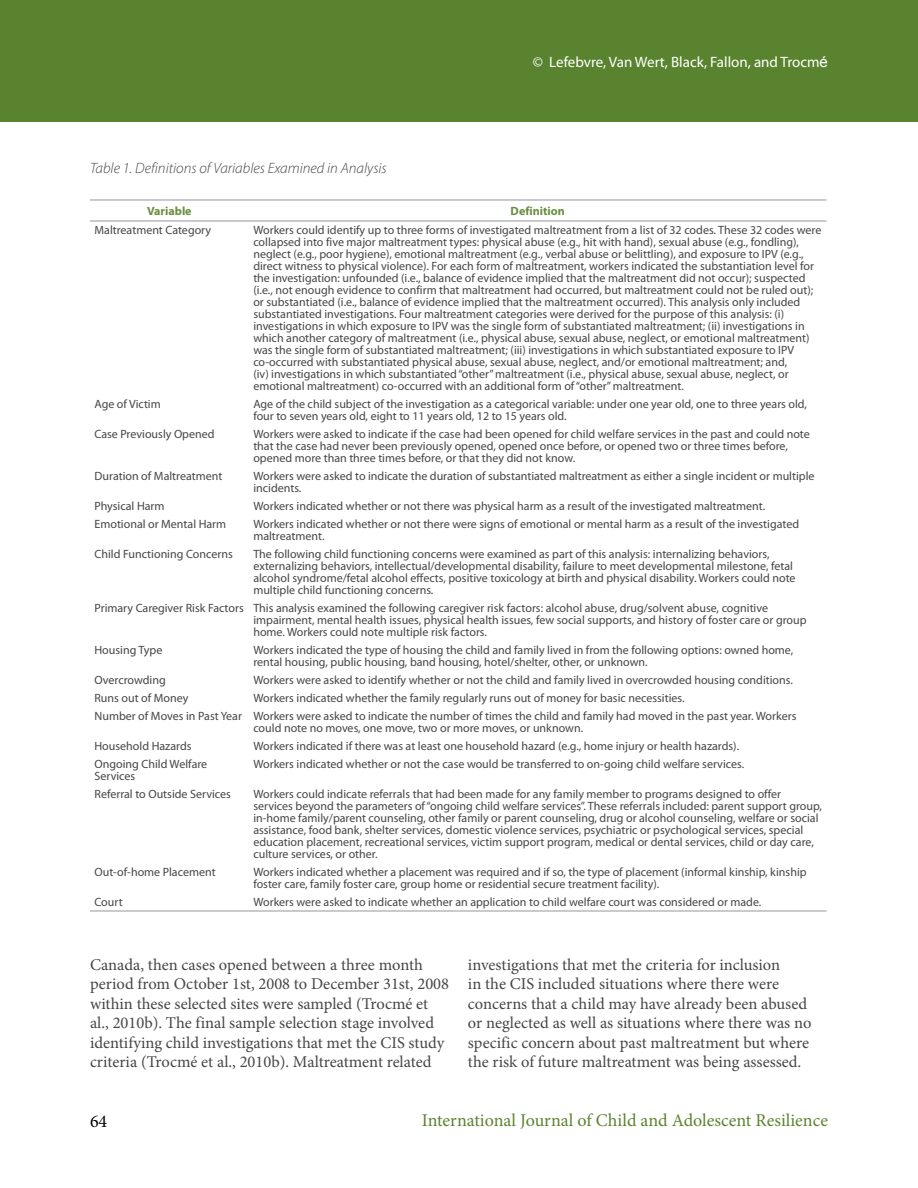
<style>
.page{position:relative;width:918px;height:1188px;background:#fff}
.page>*{position:absolute;margin:0;border:0;box-sizing:border-box;transform-origin:0 0}
.t1{font:18px "Minion Pro";color:#5a832f}
.t2{font:18px "Minion Pro";color:#000}
.t3{font:16.5px/19.5px "Minion Pro";color:#464547}
.t4{font:italic 300 15px "Myriad Pro";color:#464547}
.t5{font:15px "Myriad Pro";color:#fff}
.t6{font:12px/12px "Myriad Pro";color:#464547}
.t7{font:700 12px "Myriad Pro";color:#6a8e3f}
.s1{font-family:"Arial"}
</style>
<div class="page">
<div style="left:0;top:0;width:918px;height:122px;background:#5a832f"></div>
<hr style="left:90px;top:911px;width:159px;height:1px;background:#939598">
<hr style="left:249px;top:911px;width:577px;height:1px;background:#939598">
<hr style="left:90px;top:200px;width:159px;height:1px;background:#939598">
<hr style="left:249px;top:200px;width:577px;height:1px;background:#939598">
<hr style="left:90px;top:221px;width:159px;height:1px;background:#939598">
<hr style="left:249px;top:221px;width:577px;height:1px;background:#939598">
<p class="t4" style="left:90px;top:159px;width:298px">Table 1. Definitions of Variables Examined in Analysis</p>
<p class="t5" style="left:533px;top:53px;width:297px">© Lefebvre, Van Wert, Black, Fallon, and Trocm<span class="s1">é</span></p>
<p class="t7" style="left:147px;top:203px;width:46px">Variable</p>
<p class="t7" style="left:511px;top:203px;width:56px">Definition</p>
<p class="t6" style="left:95px;top:224px;width:118px">Maltreatment Category</p>
<p class="t6" style="left:253px;top:224px;width:570px">Workers could identify up to three forms of investigated maltreatment from a list of 32 codes. These 32 codes were collapsed into five major maltreatment types: physical abuse (e.g., hit with hand), sexual abuse (e.g., fondling), neglect (e.g., poor hygiene), emotional maltreatment (e.g., verbal abuse or belittling), and exposure to IPV (e.g., direct witness to physical violence). For each form of maltreatment, workers indicated the substantiation level for the investigation: unfounded (i.e., balance of evidence implied that the maltreatment did not occur); suspected (i.e., not enough evidence to confirm that maltreatment had occurred, but maltreatment could not be ruled out); or substantiated (i.e., balance of evidence implied that the maltreatment occurred). This analysis only included substantiated investigations. Four maltreatment categories were derived for the purpose of this analysis: (i) investigations in which exposure to IPV was the single form of substantiated maltreatment; (ii) investigations in which another category of maltreatment (i.e., physical abuse, sexual abuse, neglect, or emotional maltreatment) was the single form of substantiated maltreatment; (iii) investigations in which substantiated exposure to IPV co-occurred with substantiated physical abuse, sexual abuse, neglect, and/or emotional maltreatment; and,<br>(iv) investigations in which substantiated “other” maltreatment (i.e., physical abuse, sexual abuse, neglect, or emotional maltreatment) co-occurred with an additional form of “other” maltreatment.</p>
<p class="t6" style="left:95px;top:398px;width:68px">Age of Victim</p>
<p class="t6" style="left:253px;top:398px;width:555px">Age of the child subject of the investigation as a categorical variable: under one year old, one to three years old, four to seven years old, eight to 11 years old, 12 to 15 years old.</p>
<p class="t6" style="left:95px;top:428px;width:122px">Case Previously Opened</p>
<p class="t6" style="left:253px;top:428px;width:558px">Workers were asked to indicate if the case had been opened for child welfare services in the past and could note that the case had never been previously opened, opened once before, or opened two or three times before, opened more than three times before, or that they did not know.</p>
<p class="t6" style="left:95px;top:470px;width:129px">Duration of Maltreatment</p>
<p class="t6" style="left:253px;top:470px;width:563px">Workers were asked to indicate the duration of substantiated maltreatment as either a single incident or multiple incidents.</p>
<p class="t6" style="left:95px;top:500px;width:72px">Physical Harm</p>
<p class="t6" style="left:253px;top:500px;width:513px">Workers indicated whether or not there was physical harm as a result of the investigated maltreatment.</p>
<p class="t6" style="left:95px;top:518px;width:133px">Emotional or Mental Harm</p>
<p class="t6" style="left:253px;top:518px;width:547px">Workers indicated whether or not there were signs of emotional or mental harm as a result of the investigated maltreatment.</p>
<p class="t6" style="left:95px;top:548px;width:140px">Child Functioning Concerns</p>
<p class="t6" style="left:253px;top:548px;width:544px">The following child functioning concerns were examined as part of this analysis: internalizing behaviors, externalizing behaviors, intellectual/developmental disability, failure to meet developmental milestone, fetal alcohol syndrome/fetal alcohol effects, positive toxicology at birth and physical disability. Workers could note multiple child functioning concerns.</p>
<p class="t6" style="left:253px;top:602px;width:555px;text-indent:-159px">Primary Caregiver Risk Factors This analysis examined the following caregiver risk factors: alcohol abuse, drug/solvent abuse, cognitive impairment, mental health issues, physical health issues, few social supports, and history of foster care or group home. Workers could note multiple risk factors.</p>
<p class="t6" style="left:95px;top:644px;width:69px">Housing Type</p>
<p class="t6" style="left:253px;top:644px;width:541px">Workers indicated the type of housing the child and family lived in from the following options: owned home, rental housing, public housing, band housing, hotel/shelter, other, or unknown.</p>
<p class="t6" style="left:95px;top:674px;width:73px">Overcrowding</p>
<p class="t6" style="left:253px;top:674px;width:541px">Workers were asked to identify whether or not the child and family lived in overcrowded housing conditions.</p>
<p class="t6" style="left:95px;top:692px;width:96px">Runs out of Money</p>
<p class="t6" style="left:95px;top:689px;width:703px;line-height:18px;text-indent:159px">Workers indicated whether the family regularly runs out of money for basic necessities.<br>Number of Moves in Past Year Workers were asked to indicate the number of times the child and family had moved in the past year. Workers</p>
<p class="t6" style="left:253px;top:722px;width:331px">could note no moves, one move, two or more moves, or unknown.</p>
<p class="t6" style="left:95px;top:740px;width:99px">Household Hazards</p>
<p class="t6" style="left:253px;top:740px;width:487px">Workers indicated if there was at least one household hazard (e.g., home injury or health hazards).</p>
<p class="t6" style="left:95px;top:758px;width:114px">Ongoing Child Welfare<br>Services</p>
<p class="t6" style="left:253px;top:758px;width:492px">Workers indicated whether or not the case would be transferred to on-going child welfare services.</p>
<p class="t6" style="left:95px;top:788px;width:138px">Referral to Outside Services</p>
<p class="t6" style="left:253px;top:788px;width:570px">Workers could indicate referrals that had been made for any family member to programs designed to offer services beyond the parameters of “ongoing child welfare services”. These referrals included: parent support group, in-home family/parent counseling, other family or parent counseling, drug or alcohol counseling, welfare or social assistance, food bank, shelter services, domestic violence services, psychiatric or psychological services, special education placement, recreational services, victim support program, medical or dental services, child or day care, culture services, or other.</p>
<p class="t6" style="left:95px;top:866px;width:123px">Out-of-home Placement</p>
<p class="t6" style="left:253px;top:866px;width:555px">Workers indicated whether a placement was required and if so, the type of placement (informal kinship, kinship foster care, family foster care, group home or residential secure treatment facility).</p>
<p class="t6" style="left:95px;top:896px;width:30px">Court</p>
<p class="t6" style="left:253px;top:896px;width:510px">Workers were asked to indicate whether an application to child welfare court was considered or made.</p>
<p class="t3" style="left:90px;top:955px;width:361px">Canada, then cases opened between a three month period from October 1st, 2008 to December 31st, 2008 within these selected sites were sampled (Trocmé et al., 2010b). The final sample selection stage involved identifying child investigations that met the CIS study criteria (Trocmé et al., 2010b). Maltreatment related</p>
<p class="t3" style="left:468px;top:955px;width:345px">investigations that met the criteria for inclusion<br>in the CIS included situations where there were concerns that a child may have already been abused or neglected as well as situations where there was no specific concern about past maltreatment but where the risk of future maltreatment was being assessed.</p>
<h1 class="t2" style="left:90px;top:1109px;width:19px">64</h1>
<h1 class="t1" style="left:422px;top:1108px;width:408px">International Journal of Child and Adolescent Resilience</h1>
</div>
